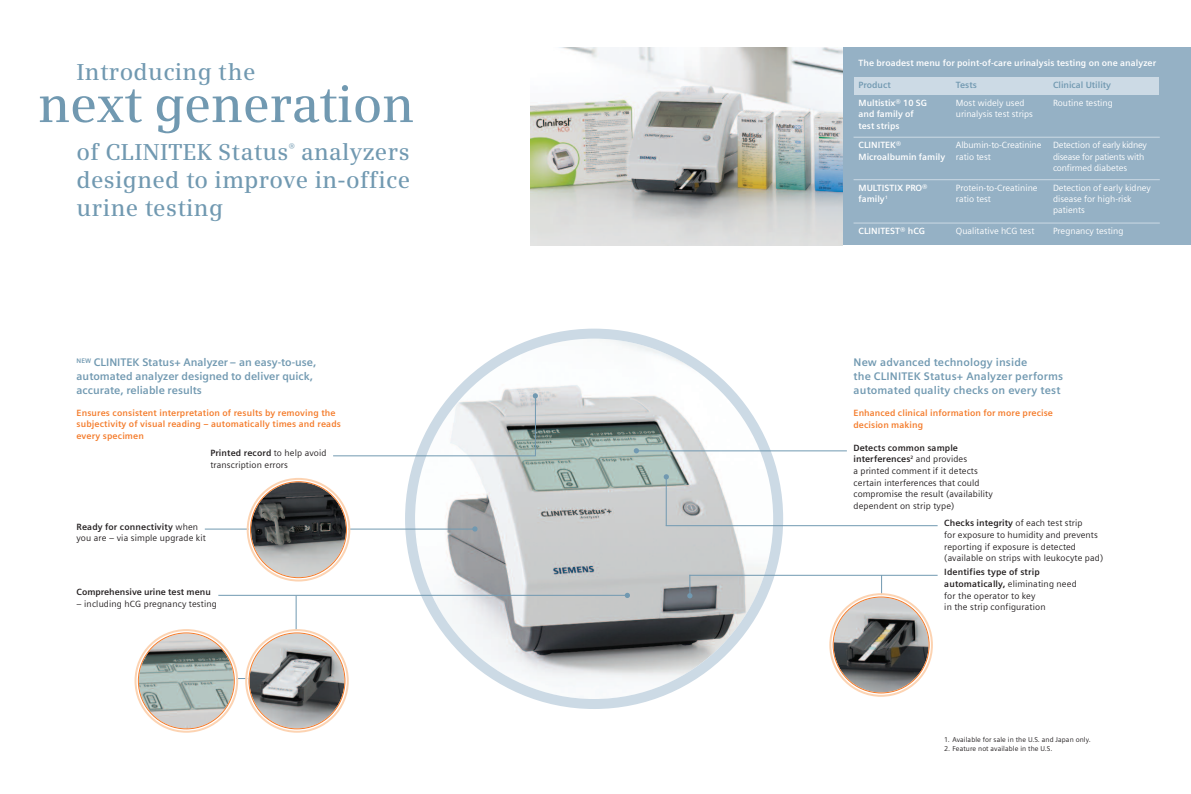
<style>
.page{position:relative;width:1191px;height:794px;background:#fff}
.page>*{position:absolute;margin:0;border:0;box-sizing:border-box;transform-origin:0 0}
.t1{font:600 50px "Siemens Serif";letter-spacing:-.005em;color:#7199b1}
.t2{font:600 23px/28px "Siemens Serif";letter-spacing:.015em;color:#7199b1;text-align:justify}
.t3{font:700 11px/14px "Siemens Sans";color:#7199b1}
.t4{font:600 10.2px "Siemens Serif";color:#7199b1}
.t5{font:9px/11.6px "Siemens Sans";letter-spacing:.015em;color:#231f20}
.t6{font:9px/11.3px "Siemens Sans";color:#fff}
.t7{font:700 9px/11.3px "Siemens Sans";letter-spacing:.015em;color:#f47b2a}
.t8{font:700 9px/11.3px "Siemens Sans";color:#fff}
.t9{font:9px/11.3px "Siemens Sans";letter-spacing:-.02em;color:#fff}
.t10{font:700 9px "Siemens Sans";color:#7199b1}
.t11{font:700 9px "Siemens Sans";color:#231f20}
.t12{font:7px "Siemens Sans";letter-spacing:.015em;color:#231f20}
.s1{font-weight:700}
</style>
<div class="page">
<hr style="left:296px;top:595px;width:1px;height:35px;background:#7199b1">
<hr style="left:219px;top:678px;width:55px;height:1px;background:#7199b1">
<svg style="left:405px;top:328px;width:378px;height:381px"></svg>
<div style="left:595px;top:47px;width:596px;height:198px;background:#95b1c5"></div>
<div style="left:854px;top:77px;width:98px;height:18px;background:#ccdae5"></div>
<div style="left:952px;top:77px;width:97px;height:18px;background:#ccdae5"></div>
<div style="left:1049px;top:77px;width:109px;height:18px;background:#ccdae5"></div>
<hr style="left:853px;top:137px;width:306px;height:1px;background:#ccdae5">
<hr style="left:853px;top:179px;width:306px;height:1px;background:#ccdae5">
<hr style="left:853px;top:222px;width:306px;height:1px;background:#ccdae5">
<img style="left:530px;top:47px;width:312px;height:198px">
<svg style="left:245px;top:629px;width:104px;height:103px"></svg>
<svg style="left:134px;top:629px;width:104px;height:103px"></svg>
<hr style="left:637px;top:450px;width:210px;height:1px;background:#7199b1">
<hr style="left:666px;top:525px;width:271px;height:1px;background:#7199b1">
<svg style="left:663px;top:474px;width:6px;height:5px"></svg>
<svg style="left:625px;top:593px;width:5px;height:5px"></svg>
<svg style="left:634px;top:448px;width:5px;height:5px"></svg>
<hr style="left:333px;top:455px;width:202px;height:1px;background:#7199b1">
<hr style="left:205px;top:528px;width:270px;height:1px;background:#7199b1">
<hr style="left:218px;top:595px;width:408px;height:1px;background:#7199b1">
<svg style="left:533px;top:393px;width:5px;height:5px"></svg>
<hr style="left:665px;top:478px;width:1px;height:48px;background:#7199b1">
<hr style="left:535px;top:398px;width:1px;height:58px;background:#7199b1">
<svg style="left:472px;top:526px;width:5px;height:5px"></svg>
<hr style="left:689px;top:575px;width:248px;height:1px;background:#7199b1">
<svg style="left:687px;top:575px;width:5px;height:23px"></svg>
<svg style="left:247px;top:478px;width:103px;height:103px"></svg>
<svg style="left:829px;top:575px;width:104px;height:122px"></svg>
<h2 class="t2" style="left:77px;top:58px;width:180px">Introducing the</h2>
<h1 class="t1" style="left:38px;top:76px;width:378px">next generation</h1>
<h2 class="t2" style="left:77px;top:138px;width:213px">of CLINITEK Status</h2>
<p class="t4" style="left:289px;top:141px;width:8px">®</p>
<h2 class="t2" style="left:77px;top:138px;width:335px;text-indent:225px">analyzers designed to improve in-office urine testing</h2>
<p class="t3" style="left:77px;top:355px;width:241px"><sup>NEW</sup> CLINITEK Status+ Analyzer – an easy-to-use, automated analyzer designed to deliver quick, accurate, reliable results</p>
<p class="t7" style="left:77px;top:407px;width:266px">Ensures consistent interpretation of results by removing the subjectivity of visual reading – automatically times and reads every specimen</p>
<p class="t5" style="left:210px;top:447px;width:118px;line-height:11.3px"><span class="s1">Printed record</span> to help avoid transcription errors</p>
<p class="t5" style="left:77px;top:521px;width:131px;line-height:11.3px"><span class="s1">Ready for connectivity</span> when you are – via simple upgrade kit</p>
<p class="t11" style="left:77px;top:587px;width:136px">Comprehensive urine test menu</p>
<p class="t5" style="left:77px;top:597px;width:142px">– including hCG pregnancy testing</p>
<p class="t8" style="left:858px;top:57px;width:299px">The broadest menu for point-of-care urinalysis testing on one analyzer</p>
<p class="t10" style="left:858px;top:79px;width:34px">Product</p>
<p class="t10" style="left:956px;top:79px;width:22px">Tests</p>
<p class="t10" style="left:1053px;top:79px;width:60px">Clinical Utility</p>
<p class="t8" style="left:858px;top:97px;width:70px">Multistix® 10 SG and family of test strips</p>
<p class="t6" style="left:956px;top:97px;width:79px">Most widely used urinalysis test strips</p>
<p class="t6" style="left:1053px;top:97px;width:61px">Routine testing</p>
<p class="t8" style="left:858px;top:139px;width:88px">CLINITEK®<br>Microalbumin family</p>
<p class="t6" style="left:956px;top:139px;width:87px">Albumin-to-Creatinine ratio test</p>
<p class="t9" style="left:1053px;top:139px;width:95px">Detection of early kidney disease for patients with confirmed diabetes</p>
<p class="t8" style="left:858px;top:182px;width:71px">MULTISTIX PRO® family<sup>1</sup></p>
<p class="t6" style="left:956px;top:182px;width:83px">Protein-to-Creatinine ratio test</p>
<p class="t6" style="left:1053px;top:182px;width:99px">Detection of early kidney disease for high-risk patients</p>
<p class="t8" style="left:858px;top:225px;width:68px">CLINITEST® hCG</p>
<p class="t6" style="left:956px;top:225px;width:80px">Qualitative hCG test</p>
<p class="t6" style="left:1053px;top:225px;width:72px">Pregnancy testing</p>
<p class="t3" style="left:853px;top:355px;width:211px">New advanced technology inside<br>the CLINITEK Status+ Analyzer performs automated quality checks on every test</p>
<p class="t7" style="left:853px;top:407px;width:201px;line-height:11.6px">Enhanced clinical information for more precise decision making</p>
<p class="t5" style="left:853px;top:442px;width:141px"><span class="s1">Detects common sample interferences</span><sup>2</sup> and provides<br>a printed comment if it detects certain interferences that could compromise the result (availability dependent on strip type)</p>
<p class="t5" style="left:944px;top:517px;width:160px"><span class="s1">Checks integrity</span> of each test strip<br>for exposure to humidity and prevents reporting if exposure is detected (available on strips with leukocyte pad)</p>
<p class="t5" style="left:944px;top:566px;width:134px"><span class="s1">Identifies type of strip automatically,</span> eliminating need for the operator to key<br>in the strip configuration</p>
<p class="t12" style="left:944px;top:735px;width:148px">1. Available for sale in the U.S. and Japan only.</p>
<p class="t12" style="left:944px;top:744px;width:110px">2. Feature not available in the U.S.</p>
</div>
